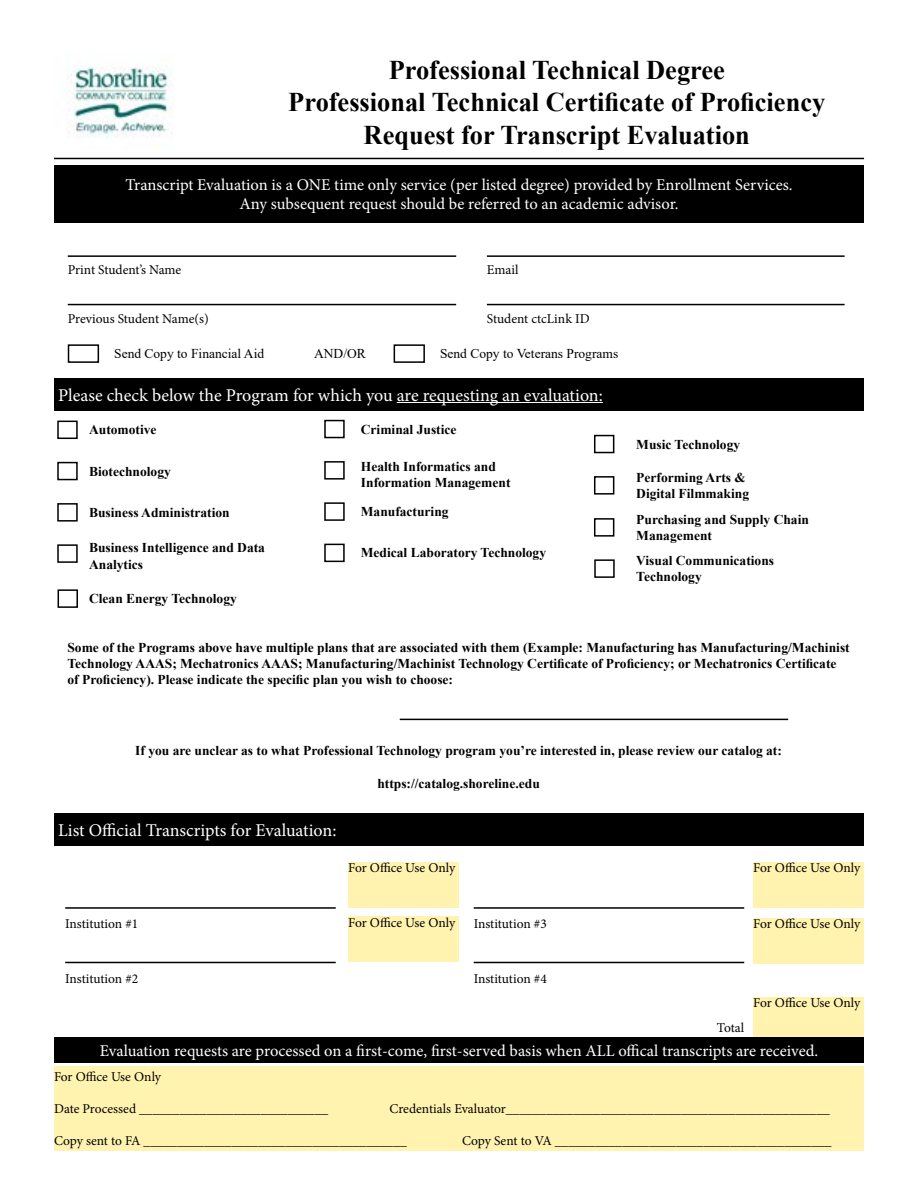
<style>
.page{position:relative;width:918px;height:1188px;background:#fff}
.page>*{position:absolute;margin:0;border:0;box-sizing:border-box;transform-origin:0 0}
.t1{font:700 27px/32.4px "Times New Roman";color:#000;text-align:center}
.t2{font:18px "Minion Pro";color:#fff}
.t3{font:16.5px/19.8px "Minion Pro";color:#fff;text-align:center}
.t4{font:700 13.5px/16.2px "Times New Roman";color:#000}
.t5{font:13.5px "Minion Pro";letter-spacing:-.005em;color:#000}
.t6{font:13.5px "Times New Roman";color:#000}
</style>
<div class="page">
<img style="left:71px;top:66px;width:102px;height:72px">
<hr style="left:54px;top:158px;width:810px;height:1px;background:#000">
<div style="left:68px;top:344px;width:31px;height:19px;border:2px solid #000"></div>
<div style="left:324px;top:420px;width:21px;height:18px;border:2px solid #000"></div>
<div style="left:594px;top:435px;width:20px;height:18px;border:2px solid #000"></div>
<div style="left:57px;top:421px;width:21px;height:18px;border:2px solid #000"></div>
<div style="left:57px;top:462px;width:21px;height:18px;border:2px solid #000"></div>
<div style="left:57px;top:503px;width:21px;height:19px;border:2px solid #000"></div>
<div style="left:324px;top:461px;width:21px;height:19px;border:2px solid #000"></div>
<div style="left:594px;top:476px;width:20px;height:19px;border:2px solid #000"></div>
<div style="left:57px;top:544px;width:21px;height:19px;border:2px solid #000"></div>
<div style="left:324px;top:502px;width:21px;height:19px;border:2px solid #000"></div>
<div style="left:324px;top:544px;width:21px;height:18px;border:2px solid #000"></div>
<div style="left:594px;top:518px;width:20px;height:19px;border:2px solid #000"></div>
<div style="left:58px;top:589px;width:20px;height:19px;border:2px solid #000"></div>
<div style="left:594px;top:559px;width:21px;height:19px;border:2px solid #000"></div>
<div style="left:394px;top:344px;width:31px;height:19px;border:2px solid #000"></div>
<div style="left:348px;top:862px;width:111px;height:45px;background:#fff3af"></div>
<div style="left:54px;top:1066px;width:810px;height:84px;background:#fff3af"></div>
<div style="left:348px;top:917px;width:111px;height:45px;background:#fff3af"></div>
<div style="left:753px;top:862px;width:111px;height:45px;background:#fff3af"></div>
<div style="left:753px;top:918px;width:111px;height:45px;background:#fff3af"></div>
<hr style="left:68px;top:255px;width:388px;height:2px;background:#000">
<hr style="left:68px;top:304px;width:388px;height:1px;background:#000">
<hr style="left:400px;top:719px;width:388px;height:1px;background:#000">
<hr style="left:65px;top:907px;width:271px;height:2px;background:#000">
<hr style="left:474px;top:907px;width:270px;height:2px;background:#000">
<hr style="left:65px;top:962px;width:271px;height:1px;background:#000">
<hr style="left:474px;top:962px;width:270px;height:1px;background:#000">
<hr style="left:487px;top:255px;width:358px;height:2px;background:#000">
<hr style="left:487px;top:304px;width:358px;height:1px;background:#000">
<div style="left:54px;top:165px;width:810px;height:57px;background:#000"></div>
<div style="left:54px;top:378px;width:810px;height:32px;background:#000"></div>
<hr style="left:397px;top:402px;width:206px;height:1px;background:#fff">
<div style="left:54px;top:813px;width:810px;height:33px;background:#000"></div>
<div style="left:54px;top:1037px;width:810px;height:26px;background:#000"></div>
<div style="left:753px;top:997px;width:111px;height:40px;background:#fff3af"></div>
<h1 class="t1" style="left:288px;top:53px;width:538px">Professional Technical Degree<br>Professional Technical Certificate of Proficiency<br>Request for Transcript Evaluation</h1>
<p class="t3" style="left:126px;top:175px;width:669px">Transcript Evaluation is a ONE time only service (per listed degree) provided by Enrollment Services.<br>Any subsequent request should be referred to an academic advisor.</p>
<p class="t5" style="left:68px;top:261px;width:115px">Print Student’s Name</p>
<p class="t5" style="left:68px;top:309px;width:143px">Previous Student Name(s)</p>
<p class="t6" style="left:114px;top:344px;width:151px">Send Copy to Financial Aid</p>
<p class="t5" style="left:487px;top:261px;width:33px">Email</p>
<p class="t5" style="left:487px;top:309px;width:104px">Student ctcLink ID</p>
<p class="t6" style="left:314px;top:344px;width:53px">AND/OR</p>
<p class="t6" style="left:440px;top:344px;width:180px">Send Copy to Veterans Programs</p>
<h2 class="t2" style="left:58px;top:383px;width:546px">Please check below the Program for which you are requesting an evaluation:</h2>
<p class="t4" style="left:89px;top:421px;width:69px">Automotive</p>
<p class="t4" style="left:361px;top:421px;width:97px">Criminal Justice</p>
<p class="t4" style="left:89px;top:463px;width:83px">Biotechnology</p>
<p class="t4" style="left:361px;top:458px;width:151px">Health Informatics and<br>Information Management</p>
<p class="t4" style="left:89px;top:504px;width:142px">Business Administration</p>
<p class="t4" style="left:89px;top:539px;width:177px">Business Intelligence and Data<br>Analytics</p>
<p class="t4" style="left:361px;top:503px;width:89px">Manufacturing</p>
<p class="t4" style="left:361px;top:544px;width:187px">Medical Laboratory Technology</p>
<p class="t4" style="left:636px;top:436px;width:105px">Music Technology</p>
<p class="t4" style="left:636px;top:469px;width:114px">Performing Arts &amp;<br>Digital Filmmaking</p>
<p class="t4" style="left:636px;top:511px;width:174px">Purchasing and Supply Chain<br>Management</p>
<p class="t4" style="left:636px;top:552px;width:139px">Visual Communications<br>Technology</p>
<p class="t4" style="left:89px;top:590px;width:149px">Clean Energy Technology</p>
<p class="t4" style="left:67px;top:639px;width:784px">Some of the Programs above have multiple plans that are associated with them (Example: Manufacturing has Manufacturing/Machinist<br>Technology AAAS; Mechatronics AAAS; Manufacturing/Machinist Technology Certificate of Proficiency; or Mechatronics Certificate of Proficiency). Please indicate the specific plan you wish to choose:</p>
<p class="t4" style="left:135px;top:742px;width:648px">If you are unclear as to what Professional Technology program you’re interested in, please review our catalog at:</p>
<p class="t4" style="left:377px;top:775px;width:164px">https://catalog.shoreline.edu</p>
<h2 class="t2" style="left:58px;top:818px;width:280px">List Official Transcripts for Evaluation:</h2>
<p class="t5" style="left:348px;top:859px;width:109px">For Office Use Only</p>
<p class="t5" style="left:65px;top:915px;width:75px">Institution #1</p>
<p class="t5" style="left:348px;top:913px;width:109px">For Office Use Only</p>
<p class="t5" style="left:753px;top:859px;width:109px">For Office Use Only</p>
<p class="t5" style="left:474px;top:915px;width:75px">Institution #3</p>
<p class="t5" style="left:753px;top:915px;width:109px">For Office Use Only</p>
<p class="t5" style="left:65px;top:970px;width:75px">Institution #2</p>
<p class="t5" style="left:474px;top:970px;width:75px">Institution #4</p>
<p class="t5" style="left:717px;top:1018px;width:29px">Total</p>
<p class="t5" style="left:753px;top:994px;width:109px">For Office Use Only</p>
<p class="t3" style="left:100px;top:1041px;width:720px">Evaluation requests are processed on a first-come, first-served basis when ALL offical transcripts are received.</p>
<p class="t5" style="left:54px;top:1067px;width:109px">For Office Use Only</p>
<p class="t5" style="left:54px;top:1100px;width:276px">Date Processed ____________________________</p>
<p class="t5" style="left:390px;top:1100px;width:442px">Credentials Evaluator________________________________________________</p>
<p class="t5" style="left:54px;top:1132px;width:354px">Copy sent to FA _______________________________________</p>
<p class="t5" style="left:462px;top:1132px;width:371px">Copy Sent to VA _________________________________________</p>
</div>
